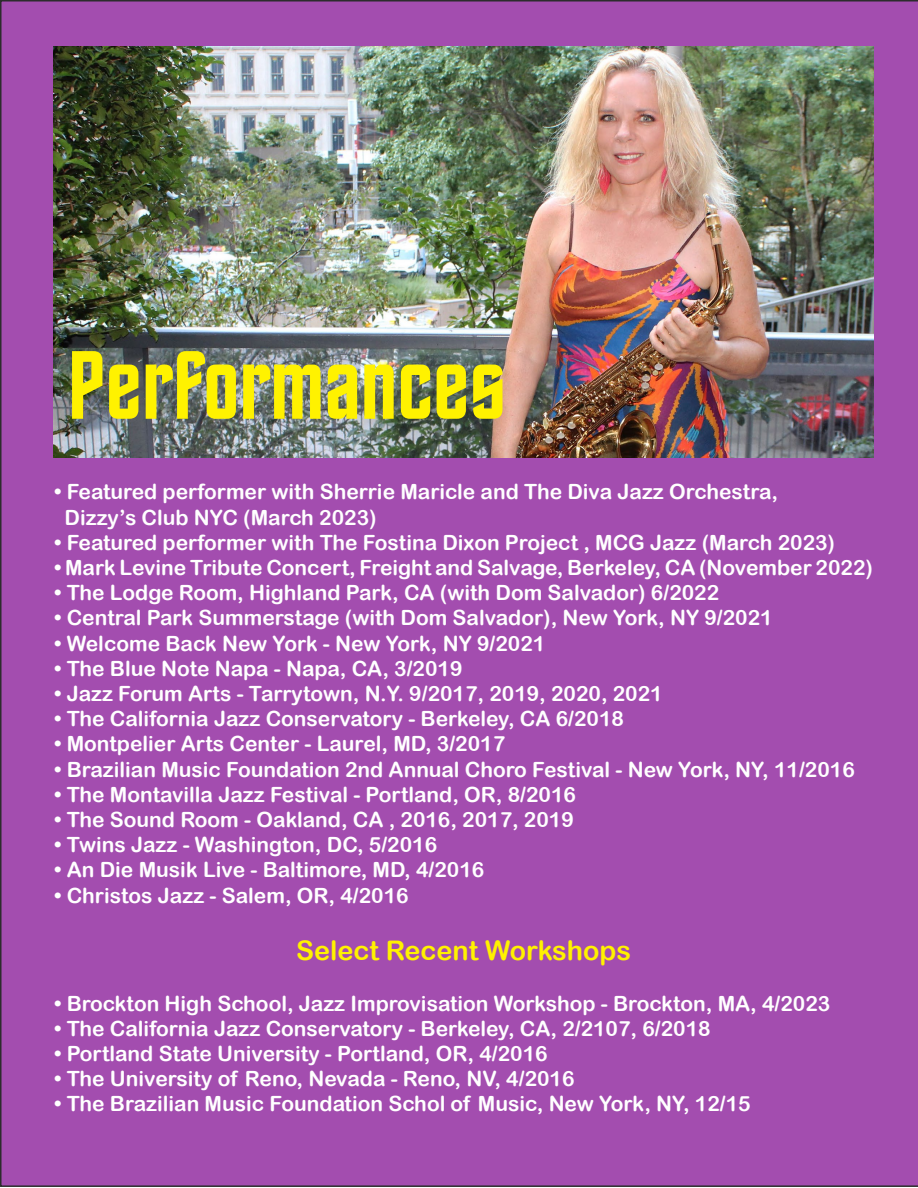
<style>
.page{position:relative;width:918px;height:1188px;background:#fff}
.page>*{position:absolute;margin:0;border:0;box-sizing:border-box;transform-origin:0 0}
.t1{font:97.5px "Horizon BT";color:#fff200}
.t2{font:27px "Arial Rounded MT Bold";color:#fff200}
.t3{font:21px/25.2px "Arial Rounded MT Bold";color:#fff}
</style>
<div class="page">
<div style="left:0;top:0;width:918px;height:1187px;background:#a34daf"></div>
<img style="left:53px;top:47px;width:821px;height:410px">
<h1 class="t1" style="left:68px;top:334px;width:440px">Performances</h1>
<p class="t3" style="left:64px;top:479px;width:715px;text-indent:-10px">• Featured performer with Sherrie Maricle and The Diva Jazz Orchestra,<br>Dizzy’s Club NYC (March 2023)</p>
<p class="t3" style="left:54px;top:530px;width:783px">• Featured performer with The Fostina Dixon Project , MCG Jazz (March 2023)</p>
<p class="t3" style="left:54px;top:555px;width:820px">• Mark Levine Tribute Concert, Freight and Salvage, Berkeley, CA (November 2022)</p>
<p class="t3" style="left:54px;top:580px;width:667px">• The Lodge Room, Highland Park, CA (with Dom Salvador) 6/2022</p>
<p class="t3" style="left:54px;top:605px;width:720px">• Central Park Summerstage (with Dom Salvador), New York, NY 9/2021</p>
<p class="t3" style="left:54px;top:630px;width:493px">• Welcome Back New York - New York, NY 9/2021</p>
<p class="t3" style="left:54px;top:656px;width:410px">• The Blue Note Napa - Napa, CA, 3/2019</p>
<p class="t3" style="left:54px;top:681px;width:610px">• Jazz Forum Arts - Tarrytown, N.Y. 9/2017, 2019, 2020, 2021</p>
<p class="t3" style="left:54px;top:706px;width:572px">• The California Jazz Conservatory - Berkeley, CA 6/2018</p>
<p class="t3" style="left:54px;top:731px;width:453px">• Montpelier Arts Center - Laurel, MD, 3/2017</p>
<p class="t3" style="left:54px;top:756px;width:802px">• Brazilian Music Foundation 2nd Annual Choro Festival - New York, NY, 11/2016</p>
<p class="t3" style="left:54px;top:782px;width:524px">• The Montavilla Jazz Festival - Portland, OR, 8/2016</p>
<p class="t3" style="left:54px;top:807px;width:521px">• The Sound Room - Oakland, CA , 2016, 2017, 2019</p>
<p class="t3" style="left:54px;top:832px;width:385px">• Twins Jazz - Washington, DC, 5/2016</p>
<p class="t3" style="left:54px;top:857px;width:432px">• An Die Musik Live - Baltimore, MD, 4/2016</p>
<p class="t3" style="left:54px;top:882px;width:356px">• Christos Jazz - Salem, OR, 4/2016</p>
<p class="t2" style="left:296px;top:935px;width:336px">Select Recent Workshops</p>
<p class="t3" style="left:54px;top:990px;width:778px">• Brockton High School, Jazz Improvisation Workshop - Brockton, MA, 4/2023</p>
<p class="t3" style="left:54px;top:1016px;width:658px">• The California Jazz Conservatory - Berkeley, CA, 2/2107, 6/2018</p>
<p class="t3" style="left:54px;top:1041px;width:495px">• Portland State University - Portland, OR, 4/2016</p>
<p class="t3" style="left:54px;top:1066px;width:522px">• The University of Reno, Nevada - Reno, NV, 4/2016</p>
<p class="t3" style="left:54px;top:1091px;width:698px">• The Brazilian Music Foundation Schol of Music, New York, NY, 12/15</p>
</div>
